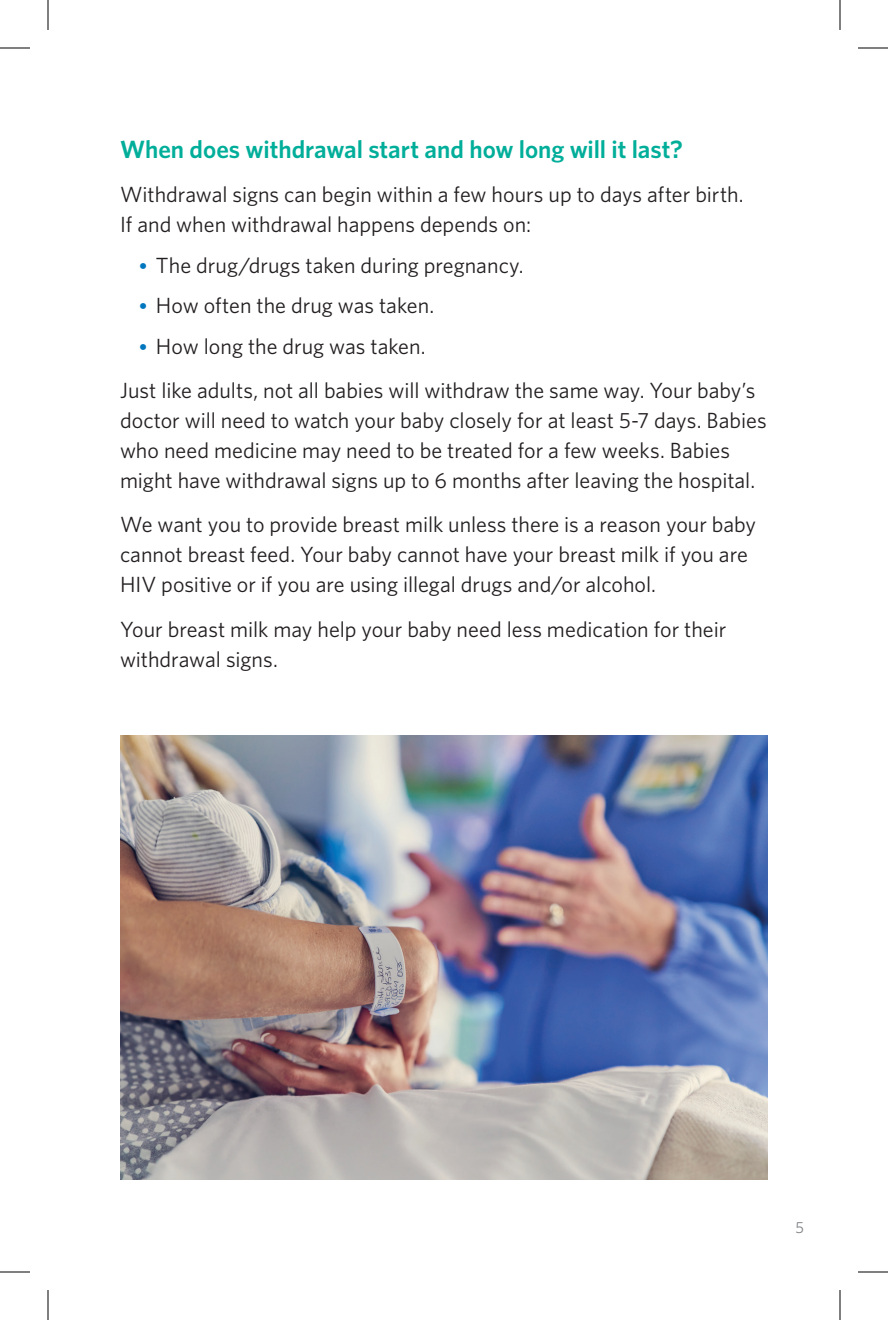
<style>
.page{position:relative;width:888px;height:1320px;background:#fff}
.page>*{position:absolute;margin:0;border:0;box-sizing:border-box;transform-origin:0 0}
.t1{font:600 25px "Whitney";letter-spacing:-.005em;color:#00ae9a}
.t2{font:22px/30px "Whitney";color:#231f20}
.t3{font:16px "Whitney";color:#808285}
.s1{font-family:"Chronicle Text G1";color:#0076be}
</style>
<div class="page">
<img style="left:120px;top:736px;width:648px;height:444px">
<hr style="left:0;top:48px;width:30px;height:1px;background:#000">
<hr style="left:858px;top:48px;width:30px;height:1px;background:#000">
<hr style="left:0;top:1272px;width:30px;height:1px;background:#000">
<hr style="left:858px;top:1272px;width:30px;height:1px;background:#000">
<hr style="left:48px;top:0;width:1px;height:30px;background:#000">
<hr style="left:48px;top:1290px;width:1px;height:30px;background:#000">
<hr style="left:840px;top:0;width:1px;height:30px;background:#000">
<hr style="left:840px;top:1290px;width:1px;height:30px;background:#000">
<p class="t1" style="left:120px;top:133px;width:564px">When does withdrawal start and how long will it last?</p>
<p class="t2" style="left:120px;top:179px;width:625px">Withdrawal signs can begin within a few hours up to days after birth.<br>If and when withdrawal happens depends on:</p>
<p class="t2" style="left:138px;top:250px;width:387px"><span class="s1">•</span> The drug/drugs taken during pregnancy.</p>
<p class="t2" style="left:138px;top:290px;width:298px"><span class="s1">•</span> How often the drug was taken.</p>
<p class="t2" style="left:120px;top:323px;width:637px;line-height:44.4px;text-indent:18px"><span class="s1">•</span> How long the drug was taken.<br>Just like adults, not all babies will withdraw the same way. Your baby’s</p>
<p class="t2" style="left:120px;top:405px;width:648px">doctor will need to watch your baby closely for at least 5-7 days. Babies who need medicine may need to be treated for a few weeks. Babies might have withdrawal signs up to 6 months after leaving the hospital.</p>
<p class="t2" style="left:120px;top:509px;width:638px">We want you to provide breast milk unless there is a reason your baby cannot breast feed. Your baby cannot have your breast milk if you are<br>HIV positive or if you are using illegal drugs and/or alcohol.</p>
<p class="t2" style="left:120px;top:614px;width:608px">Your breast milk may help your baby need less medication for their withdrawal signs.</p>
<p class="t3" style="left:795px;top:1217px;width:10px">5</p>
</div>
